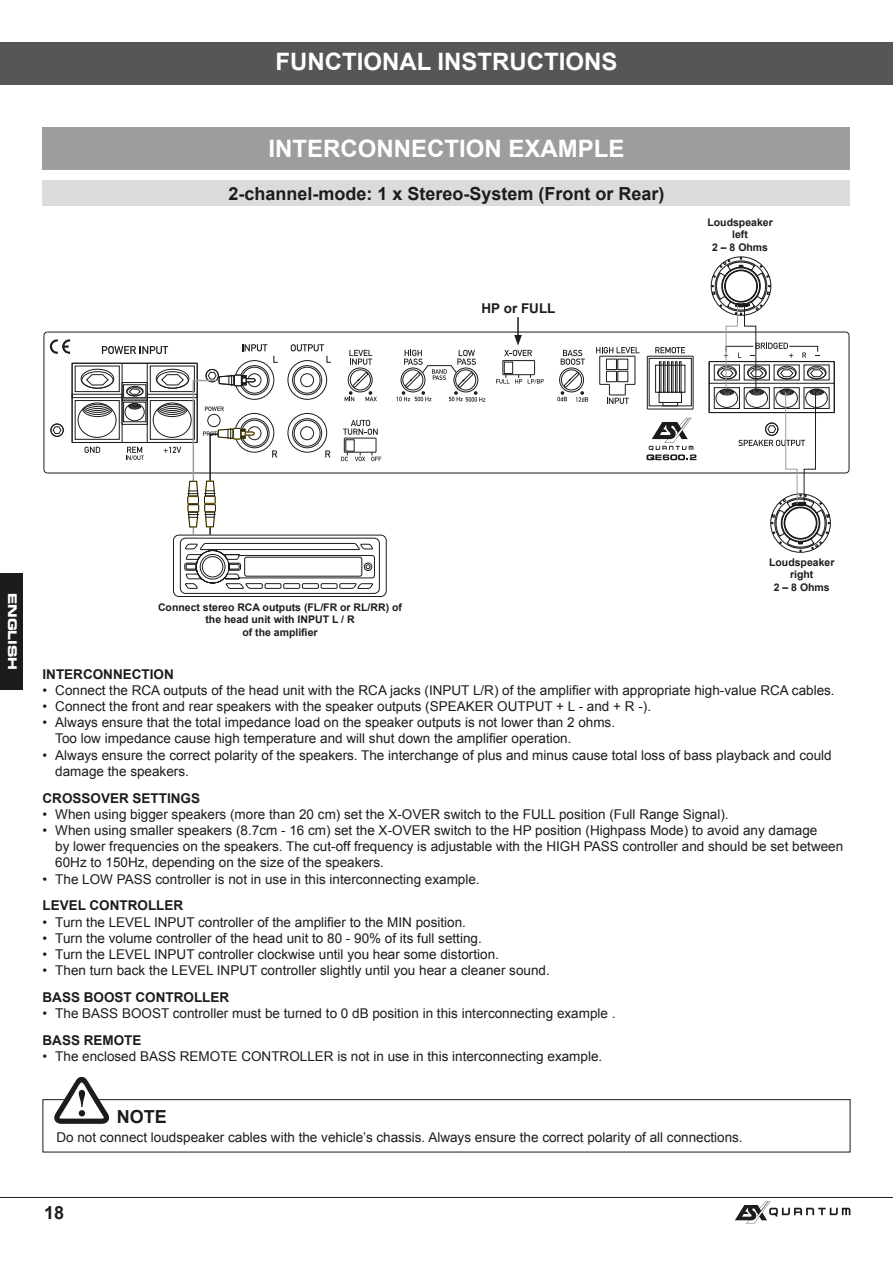
<style>
.page{position:relative;width:893px;height:1263px;background:#fff}
.page>*{position:absolute;margin:0;border:0;box-sizing:border-box;transform-origin:0 0}
.t1{font:700 24px "Arial";color:#fff}
.t2{font:700 18px "Arial";color:#1c1c1b}
.t3{font:13.5px/16.2px "Arial";color:#1c1c1b}
.t4{font:700 13.5px "Arial";color:#1c1c1b}
.t5{font:12px "Eurostile Bold Extended Two";color:#fff}
.t6{font:700 10.5px/12.6px "Arial";color:#1c1c1b;text-align:center}
</style>
<div class="page">
<hr style="left:0;top:1197px;width:893px;height:1px;background:#1c1c1b">
<div style="left:0;top:43px;width:893px;height:42px;background:#575656"></div>
<svg style="left:735px;top:1201px;width:115px;height:23px"></svg>
<div style="left:0;top:573px;width:23px;height:117px;background:#1c1c1b"></div>
<div style="left:43px;top:128px;width:807px;height:42px;background:#9e9d9d"></div>
<div style="left:43px;top:181px;width:807px;height:25px;background:#dbdbda"></div>
<hr style="left:47px;top:332px;width:798px;height:1px;background:#1c1c1b">
<hr style="left:849px;top:336px;width:1px;height:133px;background:#1c1c1b">
<hr style="left:47px;top:473px;width:798px;height:1px;background:#1c1c1b">
<hr style="left:44px;top:336px;width:1px;height:133px;background:#1c1c1b">
<hr style="left:197px;top:363px;width:1px;height:79px;background:#1c1c1b">
<div style="left:51px;top:424px;width:12px;height:12px;border:1px solid #1c1c1b;border-radius:50%"></div>
<div style="left:348px;top:368px;width:24px;height:24px;border:1px solid #1c1c1b;border-radius:50%"></div>
<div style="left:235px;top:360px;width:39px;height:39px;border:1px solid #1c1c1b;border-radius:50%"></div>
<div style="left:559px;top:368px;width:25px;height:24px;border:1px solid #1c1c1b;border-radius:50%"></div>
<hr style="left:647px;top:356px;width:1px;height:53px;background:#1c1c1b">
<hr style="left:693px;top:356px;width:1px;height:53px;background:#1c1c1b">
<hr style="left:647px;top:409px;width:46px;height:1px;background:#1c1c1b">
<hr style="left:647px;top:356px;width:45px;height:1px;background:#1c1c1b">
<div style="left:72px;top:363px;width:125px;height:80px;border:1px solid #1c1c1b"></div>
<hr style="left:122px;top:363px;width:1px;height:79px;background:#1c1c1b">
<hr style="left:147px;top:363px;width:1px;height:79px;background:#1c1c1b">
<div style="left:75px;top:366px;width:45px;height:26px;border:1px solid #1c1c1b"></div>
<div style="left:75px;top:400px;width:45px;height:40px;border:1px solid #1c1c1b"></div>
<div style="left:81px;top:369px;width:33px;height:19px;border:1px solid #1c1c1b;border-radius:50%"></div>
<svg style="left:81px;top:371px;width:33px;height:18px"></svg>
<svg style="left:82px;top:403px;width:31px;height:14px"></svg>
<div style="left:78px;top:403px;width:38px;height:35px;border:1px solid #1c1c1b;border-radius:50%"></div>
<div style="left:147px;top:394px;width:50px;height:4px;border:1px solid #1c1c1b"></div>
<div style="left:150px;top:366px;width:45px;height:26px;border:1px solid #1c1c1b"></div>
<div style="left:150px;top:400px;width:45px;height:40px;border:1px solid #1c1c1b"></div>
<div style="left:156px;top:369px;width:33px;height:19px;border:1px solid #1c1c1b;border-radius:50%"></div>
<div style="left:153px;top:403px;width:38px;height:35px;border:1px solid #1c1c1b;border-radius:50%"></div>
<div style="left:72px;top:394px;width:50px;height:4px;border:1px solid #1c1c1b"></div>
<div style="left:122px;top:399px;width:26px;height:2px;border:1px solid #1c1c1b"></div>
<div style="left:123px;top:384px;width:23px;height:14px;border:1px solid #1c1c1b"></div>
<div style="left:123px;top:402px;width:23px;height:20px;border:1px solid #1c1c1b"></div>
<div style="left:126px;top:386px;width:17px;height:10px;border:1px solid #1c1c1b;border-radius:50%"></div>
<div style="left:127px;top:387px;width:16px;height:9px;border:1px solid #1c1c1b;border-radius:50%"></div>
<svg style="left:129px;top:389px;width:12px;height:6px"></svg>
<svg style="left:128px;top:403px;width:14px;height:7px"></svg>
<div style="left:125px;top:403px;width:19px;height:18px;border:1px solid #1c1c1b;border-radius:50%"></div>
<div style="left:122px;top:382px;width:26px;height:43px;border:1px solid #1c1c1b"></div>
<div style="left:241px;top:367px;width:27px;height:26px;border:1px solid #1c1c1b;border-radius:50%"></div>
<div style="left:240px;top:365px;width:29px;height:30px;border:1px solid #1c1c1b;border-radius:50%"></div>
<div style="left:294px;top:367px;width:26px;height:26px;border:1px solid #1c1c1b;border-radius:50%"></div>
<div style="left:292px;top:365px;width:30px;height:30px;border:1px solid #1c1c1b;border-radius:50%"></div>
<div style="left:206px;top:369px;width:13px;height:13px;border:1px solid #1c1c1b;border-radius:50%"></div>
<div style="left:51px;top:424px;width:12px;height:13px;border:1px solid #1c1c1b;border-radius:50%"></div>
<svg style="left:53px;top:426px;width:8px;height:8px"></svg>
<div style="left:649px;top:358px;width:43px;height:48px;border:1px solid #1c1c1b"></div>
<div style="left:659px;top:361px;width:2px;height:32px;border:1px solid #1c1c1b"></div>
<div style="left:663px;top:361px;width:2px;height:32px;border:1px solid #1c1c1b"></div>
<div style="left:667px;top:361px;width:2px;height:32px;border:1px solid #1c1c1b"></div>
<div style="left:671px;top:361px;width:2px;height:32px;border:1px solid #1c1c1b"></div>
<div style="left:675px;top:361px;width:2px;height:32px;border:1px solid #1c1c1b"></div>
<div style="left:679px;top:361px;width:2px;height:32px;border:1px solid #1c1c1b"></div>
<svg style="left:655px;top:365px;width:30px;height:41px"></svg>
<div style="left:350px;top:370px;width:21px;height:20px;border:1px solid #1c1c1b;border-radius:50%"></div>
<div style="left:561px;top:370px;width:21px;height:20px;border:1px solid #1c1c1b;border-radius:50%"></div>
<svg style="left:242px;top:344px;width:25px;height:7px"></svg>
<svg style="left:349px;top:350px;width:23px;height:15px"></svg>
<svg style="left:561px;top:350px;width:24px;height:15px"></svg>
<svg style="left:655px;top:347px;width:30px;height:6px"></svg>
<svg style="left:596px;top:347px;width:44px;height:57px"></svg>
<svg style="left:557px;top:372px;width:31px;height:30px"></svg>
<svg style="left:44px;top:332px;width:26px;height:22px"></svg>
<svg style="left:646px;top:418px;width:50px;height:42px"></svg>
<svg style="left:102px;top:346px;width:66px;height:8px"></svg>
<svg style="left:85px;top:447px;width:15px;height:6px"></svg>
<svg style="left:126px;top:447px;width:18px;height:13px"></svg>
<svg style="left:397px;top:350px;width:88px;height:52px"></svg>
<svg style="left:291px;top:344px;width:40px;height:19px"></svg>
<svg style="left:273px;top:356px;width:5px;height:7px"></svg>
<hr style="left:517px;top:317px;width:2px;height:20px;background:#1c1c1b">
<svg style="left:496px;top:335px;width:48px;height:49px"></svg>
<svg style="left:709px;top:256px;width:126px;height:297px"></svg>
<svg style="left:156px;top:371px;width:231px;height:226px"></svg>
<div style="left:43px;top:1099px;width:807px;height:53px;border:1px solid #1c1c1b"></div>
<svg style="left:52px;top:1077px;width:59px;height:47px"></svg>
<h1 class="t1" style="left:275px;top:46px;width:344px">FUNCTIONAL INSTRUCTIONS</h1>
<h1 class="t1" style="left:268px;top:133px;width:358px">INTERCONNECTION EXAMPLE</h1>
<h2 class="t2" style="left:228px;top:182px;width:438px">2-channel-mode: 1 x Stereo-System (Front or Rear)</h2>
<p class="t4" style="left:481px;top:299px;width:76px">HP or FULL</p>
<p class="t6" style="left:707px;top:216px;width:67px">Loudspeaker left<br>2 – 8 Ohms</p>
<p class="t5" style="left:21px;top:593px;width:79px;rotate:90deg">ENGLISH</p>
<p class="t6" style="left:158px;top:601px;width:246px">Connect stereo RCA outputs (FL/FR or RL/RR) of the head unit with INPUT L / R<br>of the amplifier</p>
<p class="t6" style="left:769px;top:556px;width:67px">Loudspeaker right<br>2 – 8 Ohms</p>
<p class="t4" style="left:43px;top:665px;width:133px">INTERCONNECTION</p>
<p class="t3" style="left:43px;top:682px;width:794px">• Connect the RCA outputs of the head unit with the RCA jacks (INPUT L/R) of the amplifier with appropriate high-value RCA cables.</p>
<p class="t3" style="left:43px;top:698px;width:610px">• Connect the front and rear speakers with the speaker outputs (SPEAKER OUTPUT + L - and + R -).</p>
<p class="t3" style="left:55px;top:714px;width:561px;text-indent:-13px">• Always ensure that the total impedance load on the speaker outputs is not lower than 2 ohms.<br>Too low impedance cause high temperature and will shut down the amplifier operation.</p>
<p class="t3" style="left:55px;top:747px;width:778px;text-indent:-13px">• Always ensure the correct polarity of the speakers. The interchange of plus and minus cause total loss of bass playback and could damage the speakers.</p>
<p class="t4" style="left:43px;top:789px;width:159px">CROSSOVER SETTINGS</p>
<p class="t3" style="left:43px;top:806px;width:688px">• When using bigger speakers (more than 20 cm) set the X-OVER switch to the FULL position (Full Range Signal).</p>
<p class="t3" style="left:55px;top:822px;width:789px;text-indent:-13px">• When using smaller speakers (8.7cm - 16 cm) set the X-OVER switch to the HP position (Highpass Mode) to avoid any damage<br>by lower frequencies on the speakers. The cut-off frequency is adjustable with the HIGH PASS controller and should be set between<br>60Hz to 150Hz, depending on the size of the speakers.</p>
<p class="t3" style="left:43px;top:871px;width:439px">• The LOW PASS controller is not in use in this interconnecting example.</p>
<p class="t4" style="left:43px;top:896px;width:142px">LEVEL CONTROLLER</p>
<p class="t3" style="left:43px;top:914px;width:425px">• Turn the LEVEL INPUT controller of the amplifier to the MIN position.</p>
<p class="t3" style="left:43px;top:930px;width:441px">• Turn the volume controller of the head unit to 80 - 90% of its full setting.</p>
<p class="t3" style="left:43px;top:946px;width:458px">• Turn the LEVEL INPUT controller clockwise until you hear some distortion.</p>
<p class="t3" style="left:43px;top:962px;width:509px">• Then turn back the LEVEL INPUT controller slightly until you hear a cleaner sound.</p>
<p class="t4" style="left:43px;top:988px;width:188px">BASS BOOST CONTROLLER</p>
<p class="t3" style="left:43px;top:1005px;width:575px">• The BASS BOOST controller must be turned to 0 dB position in this interconnecting example .</p>
<p class="t4" style="left:43px;top:1031px;width:101px">BASS REMOTE</p>
<p class="t3" style="left:43px;top:1048px;width:561px">• The enclosed BASS REMOTE CONTROLLER is not in use in this interconnecting example.</p>
<h2 class="t2" style="left:117px;top:1105px;width:52px">NOTE</h2>
<p class="t3" style="left:56px;top:1129px;width:688px">Do not connect loudspeaker cables with the vehicle’s chassis. Always ensure the correct polarity of all connections.</p>
<h2 class="t2" style="left:44px;top:1200px;width:22px">18</h2>
</div>
